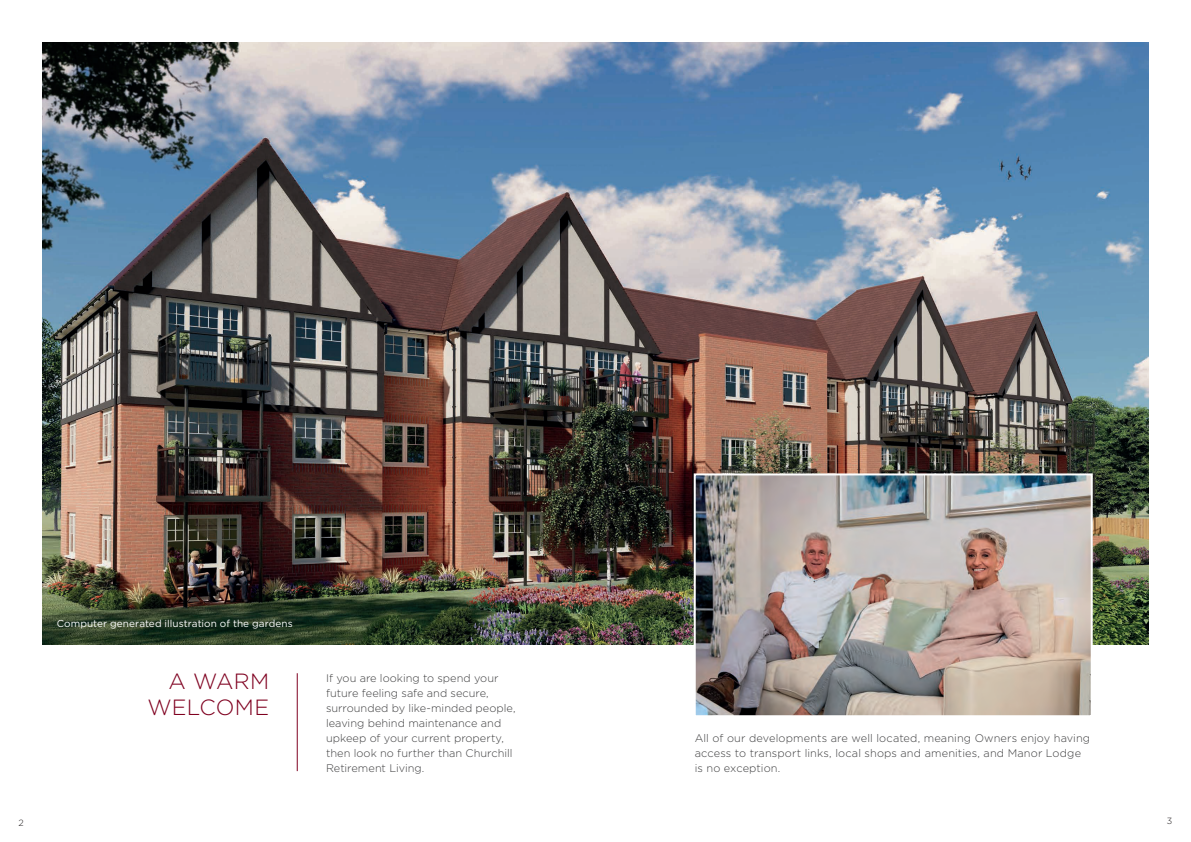
<style>
.page{position:relative;width:1191px;height:842px;background:#fff}
.page>*{position:absolute;margin:0;border:0;box-sizing:border-box;transform-origin:0 0}
.Headings_-_RED{font:300 22px/26.4px "Gotham";letter-spacing:.015em;color:#7f0120;text-align:right}
.Body_copy_black{font:300 11px/15px "Gotham";letter-spacing:.005em;color:#3e3e3f}
.Plot_locator_floor_l{font:10px "Gotham";letter-spacing:.005em;color:#fff}
.t1{font:300 9px "Gotham";color:#231f20}
</style>
<div class="page">
<hr style="left:297px;top:673px;width:1px;height:98px;background:#7f0120">
<img style="left:43px;top:43px;width:1105px;height:602px">
<img style="left:692px;top:472px;width:401px;height:244px">
<p class="Plot_locator_floor_l" style="left:57px;top:617px;width:238px">Computer generated illustration of the gardens</p>
<p class="Headings_-_RED" style="left:147px;top:667px;width:124px">A WARM<br>WELCOME</p>
<p class="Body_copy_black" style="left:326px;top:670px;width:191px">If you are looking to spend your future feeling safe and secure, surrounded by like-minded people, leaving behind maintenance and upkeep of your current property, then look no further than Churchill<br>Retirement Living.</p>
<p class="Body_copy_black" style="left:694px;top:730px;width:397px">All of our developments are well located, meaning Owners enjoy having access to transport links, local shops and amenities, and Manor Lodge is no exception.</p>
<p class="t1" style="left:19px;top:817px;width:7px">2</p>
<p class="t1" style="left:1167px;top:815px;width:7px">3</p>
</div>
